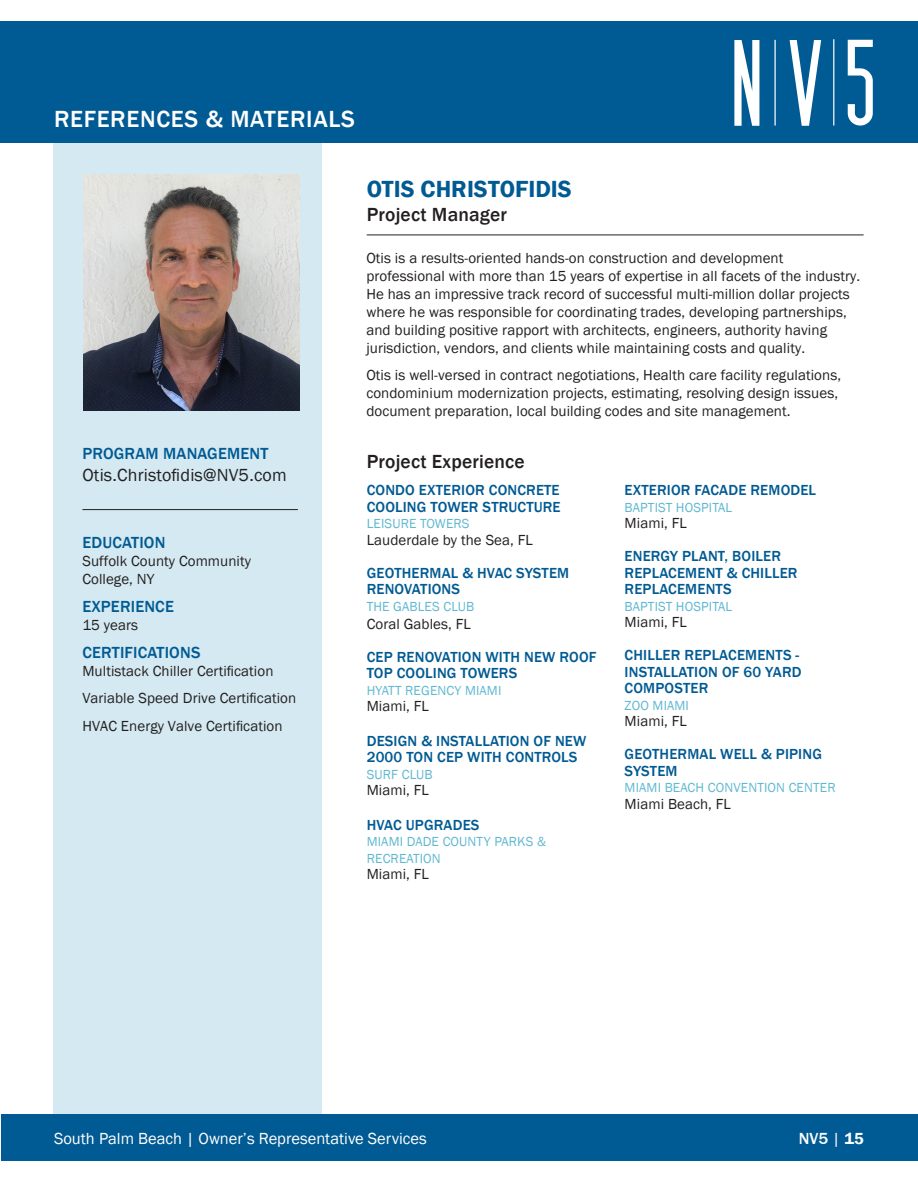
<style>
.page{position:relative;width:918px;height:1188px;background:#fff}
.page>*{position:absolute;margin:0;border:0;box-sizing:border-box;transform-origin:0 0}
.t1{font:500 24px "Franklin Gothic";letter-spacing:.03em;color:#fff}
.t2{font:600 24px "Franklin Gothic";color:#005a93}
.t3{font:500 19.5px "Franklin Gothic";letter-spacing:.01em;color:#231f20}
.t4{font:18px "Franklin Gothic";letter-spacing:.01em;color:#231f20}
.t5{font:500 16.5px "Franklin Gothic";letter-spacing:.01em;color:#005a93}
.t6{font:16.5px "Franklin Gothic";color:#fff}
.t7{font:500 16.5px "Franklin Gothic";color:#fff}
.t8{font:15px/18px "Franklin Gothic";letter-spacing:.005em;color:#231f20}
.t9{font:500 15px/16.5px "Franklin Gothic";letter-spacing:.01em;color:#005a93}
.t10{font:13.5px/16.5px "Franklin Gothic";letter-spacing:.01em;color:#60b8d1}
.s1{font-weight:400}
.s2{font-weight:600}
</style>
<div class="page">
<div style="left:54px;top:65px;width:268px;height:1069px;background:#d4e9f1"></div>
<div style="left:0;top:22px;width:918px;height:121px;background:#005a93"></div>
<svg style="left:734px;top:40px;width:25px;height:86px"></svg>
<svg style="left:790px;top:40px;width:31px;height:86px"></svg>
<hr style="left:833px;top:39px;width:1px;height:87px;background:#fff">
<hr style="left:774px;top:40px;width:2px;height:86px;background:#fff">
<svg style="left:848px;top:40px;width:25px;height:86px"></svg>
<img style="left:83px;top:175px;width:216px;height:236px">
<hr style="left:367px;top:235px;width:497px;height:1px;background:#231f20">
<hr style="left:82px;top:509px;width:216px;height:1px;background:#231f20">
<div style="left:2px;top:1114px;width:916px;height:47px;background:#005a93"></div>
<h1 class="t1" style="left:54px;top:104px;width:302px">REFERENCES &amp; MATERIALS</h1>
<p class="t5" style="left:82px;top:443px;width:187px">PROGRAM MANAGEMENT</p>
<p class="t4" style="left:82px;top:464px;width:206px">Otis.Christofidis@NV5.com</p>
<p class="t5" style="left:82px;top:532px;width:85px">EDUCATION</p>
<p class="t8" style="left:82px;top:552px;width:170px">Suffolk County Community<br>College, NY</p>
<p class="t5" style="left:82px;top:596px;width:93px">EXPERIENCE</p>
<p class="t8" style="left:82px;top:616px;width:57px">15 years</p>
<p class="t5" style="left:82px;top:642px;width:120px">CERTIFICATIONS</p>
<p class="t8" style="left:82px;top:657px;width:215px;line-height:27.8px">Multistack Chiller Certification<br>Variable Speed Drive Certification<br>HVAC Energy Valve Certification</p>
<h1 class="t2" style="left:367px;top:174px;width:207px">OTIS CHRISTOFIDIS</h1>
<h2 class="t3" style="left:367px;top:202px;width:142px">Project Manager</h2>
<p class="t8" style="left:366px;top:249px;width:495px">Otis is a results-oriented hands-on construction and development professional with more than 15 years of expertise in all facets of the industry.<br>He has an impressive track record of successful multi-million dollar projects where he was responsible for coordinating trades, developing partnerships, and building positive rapport with architects, engineers, authority having jurisdiction, vendors, and clients while maintaining costs and quality.</p>
<p class="t8" style="left:366px;top:367px;width:476px">Otis is well-versed in contract negotiations, Health care facility regulations, condominium modernization projects, estimating, resolving design issues, document preparation, local building codes and site management.</p>
<h2 class="t3" style="left:367px;top:450px;width:160px">Project Experience</h2>
<p class="t9" style="left:367px;top:482px;width:195px">CONDO EXTERIOR CONCRETE<br>COOLING TOWER STRUCTURE</p>
<p class="t10" style="left:367px;top:516px;width:104px">LEISURE TOWERS</p>
<p class="t8" style="left:367px;top:531px;width:168px">Lauderdale by the Sea, FL</p>
<p class="t9" style="left:367px;top:564px;width:204px">GEOTHERMAL &amp; HVAC SYSTEM<br>RENOVATIONS</p>
<p class="t10" style="left:367px;top:598px;width:109px">THE GABLES CLUB</p>
<p class="t8" style="left:367px;top:615px;width:106px">Coral Gables, FL</p>
<p class="t9" style="left:367px;top:648px;width:231px">CEP RENOVATION WITH NEW ROOF<br>TOP COOLING TOWERS</p>
<p class="t10" style="left:367px;top:682px;width:136px">HYATT REGENCY MIAMI</p>
<p class="t8" style="left:367px;top:697px;width:64px">Miami, FL</p>
<p class="t9" style="left:367px;top:732px;width:221px">DESIGN &amp; INSTALLATION OF NEW<br>2000 TON CEP WITH CONTROLS</p>
<p class="t10" style="left:367px;top:766px;width:68px">SURF CLUB</p>
<p class="t8" style="left:367px;top:781px;width:64px">Miami, FL</p>
<p class="t9" style="left:367px;top:816px;width:114px">HVAC UPGRADES</p>
<p class="t10" style="left:367px;top:834px;width:181px">MIAMI DADE COUNTY PARKS &amp;<br>RECREATION</p>
<p class="t8" style="left:367px;top:865px;width:64px">Miami, FL</p>
<p class="t9" style="left:625px;top:482px;width:193px">EXTERIOR FACADE REMODEL</p>
<p class="t10" style="left:625px;top:499px;width:109px">BAPTIST HOSPITAL</p>
<p class="t8" style="left:625px;top:514px;width:64px">Miami, FL</p>
<p class="t9" style="left:625px;top:548px;width:174px">ENERGY PLANT, BOILER<br>REPLACEMENT &amp; CHILLER<br>REPLACEMENTS</p>
<p class="t10" style="left:625px;top:598px;width:109px">BAPTIST HOSPITAL</p>
<p class="t8" style="left:625px;top:613px;width:64px">Miami, FL</p>
<p class="t9" style="left:625px;top:647px;width:178px">CHILLER REPLACEMENTS -<br>INSTALLATION OF 60 YARD<br>COMPOSTER</p>
<p class="t10" style="left:625px;top:697px;width:66px">ZOO MIAMI</p>
<p class="t8" style="left:625px;top:712px;width:64px">Miami, FL</p>
<p class="t9" style="left:625px;top:746px;width:199px">GEOTHERMAL WELL &amp; PIPING<br>SYSTEM</p>
<p class="t10" style="left:625px;top:780px;width:213px">MIAMI BEACH CONVENTION CENTER</p>
<p class="t8" style="left:625px;top:795px;width:108px">Miami Beach, FL</p>
<p class="t6" style="left:54px;top:1129px;width:374px">South Palm Beach | Owner’s Representative Services</p>
<p class="t7" style="left:799px;top:1129px;width:67px">NV5 <span class="s1">|</span> <span class="s2">15</span></p>
</div>
